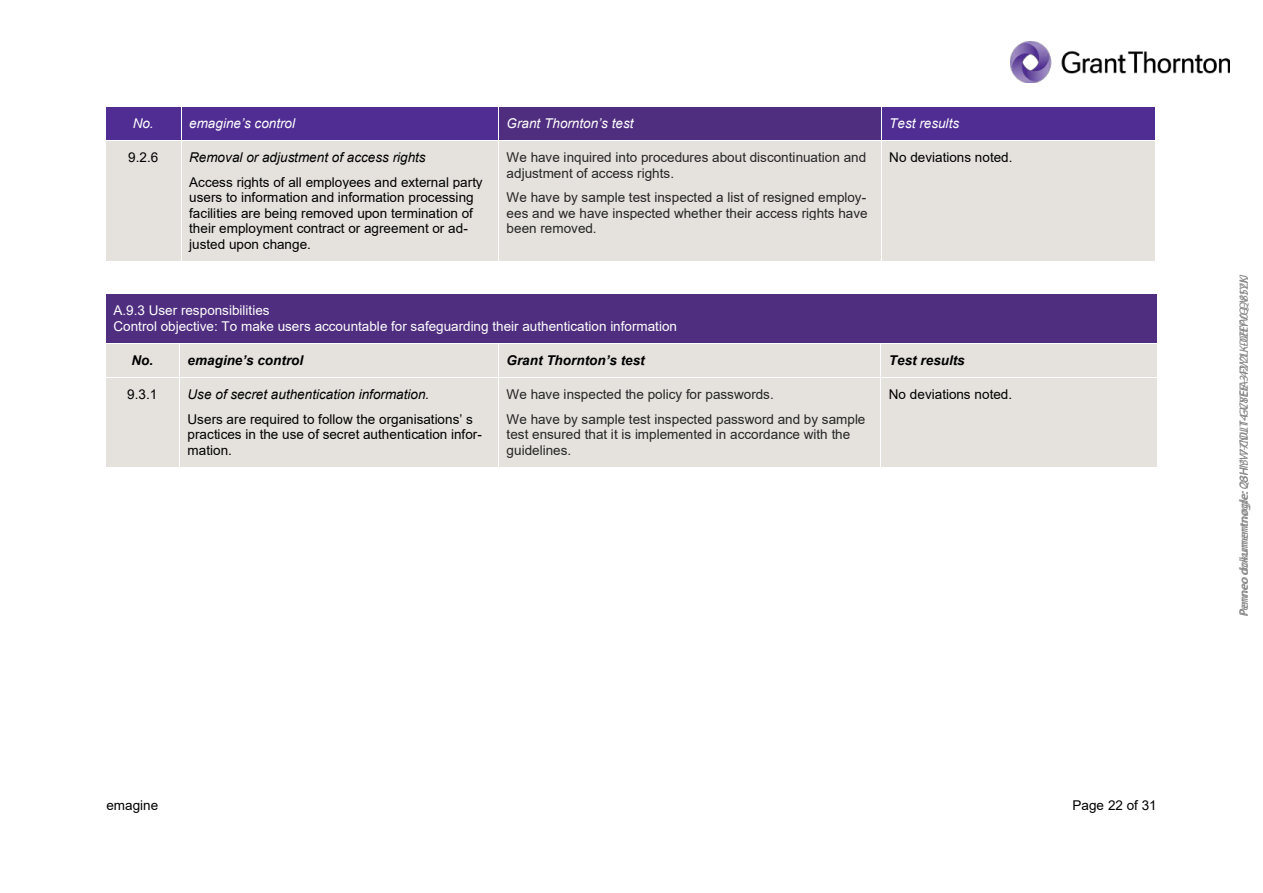
<style>
.page{position:relative;width:1263px;height:893px;background:#fff}
.page>*{position:absolute;margin:0;border:0;box-sizing:border-box;transform-origin:0 0}
.t1{font:13.5px/15.5px "Arial";letter-spacing:.005em;color:#000}
.t2{font:13.5px/15.5px "Arial";letter-spacing:.005em;color:#262626}
.t3{font:13.5px/15.5px "Arial";letter-spacing:.005em;color:#fff}
.t4{font:italic 13.5px "Arial";letter-spacing:.005em;color:#000}
.t5{font:italic 13.5px "Arial";letter-spacing:.005em;color:#fff}
.t6{font:italic 700 13.5px "Arial";color:#000}
.t7{font:italic 12px "Myriad Pro";color:#888}
</style>
<div class="page">
<img style="left:1011px;top:42px;width:218px;height:40px">
<div style="left:105px;top:107px;width:76px;height:33px;background:#4f2d93"></div>
<div style="left:181px;top:107px;width:317px;height:33px;background:#4f2d93"></div>
<div style="left:499px;top:107px;width:382px;height:33px;background:#4f2d7f"></div>
<div style="left:881px;top:107px;width:274px;height:33px;background:#4f2d93"></div>
<hr style="left:105px;top:107px;width:1px;height:33px;background:#fff">
<hr style="left:181px;top:107px;width:1px;height:33px;background:#fff">
<hr style="left:881px;top:107px;width:1px;height:33px;background:#fff">
<div style="left:105px;top:141px;width:76px;height:120px;background:#e5e1dd"></div>
<div style="left:181px;top:141px;width:317px;height:120px;background:#e5e1dd"></div>
<div style="left:499px;top:141px;width:382px;height:120px;background:#e5e1dd"></div>
<div style="left:881px;top:141px;width:274px;height:120px;background:#e5e1dd"></div>
<hr style="left:105px;top:141px;width:1px;height:120px;background:#fff">
<hr style="left:181px;top:141px;width:1px;height:120px;background:#fff">
<hr style="left:881px;top:141px;width:1px;height:120px;background:#fff">
<div style="left:113px;top:294px;width:1036px;height:24px;background:#4f2d7f"></div>
<div style="left:113px;top:318px;width:1036px;height:25px;background:#4f2d7f"></div>
<div style="left:106px;top:343px;width:73px;height:34px;background:#e5e1dd"></div>
<div style="left:180px;top:343px;width:318px;height:34px;background:#e5e1dd"></div>
<div style="left:499px;top:343px;width:381px;height:34px;background:#e5e1dd"></div>
<div style="left:881px;top:343px;width:276px;height:34px;background:#e5e1dd"></div>
<hr style="left:106px;top:343px;width:73px;height:1px;background:#fff">
<hr style="left:180px;top:343px;width:318px;height:1px;background:#fff">
<hr style="left:499px;top:343px;width:381px;height:1px;background:#fff">
<hr style="left:881px;top:343px;width:276px;height:1px;background:#fff">
<div style="left:106px;top:378px;width:73px;height:89px;background:#e5e1dd"></div>
<div style="left:180px;top:378px;width:318px;height:89px;background:#e5e1dd"></div>
<div style="left:499px;top:378px;width:381px;height:89px;background:#e5e1dd"></div>
<div style="left:881px;top:378px;width:276px;height:89px;background:#e5e1dd"></div>
<p class="t5" style="left:133px;top:119px;width:23px">No.</p>
<p class="t5" style="left:189px;top:119px;width:107px">emagine9s control</p>
<p class="t5" style="left:507px;top:119px;width:129px">Grant Thornton9s test</p>
<p class="t5" style="left:889px;top:119px;width:71px">Test results</p>
<p class="t1" style="left:128px;top:151px;width:32px">9.2.6</p>
<p class="t4" style="left:189px;top:152px;width:238px">Removal or adjustment of access rights</p>
<p class="t1" style="left:189px;top:175px;width:295px">Access rights of all employees and external party users to information and information processing facilities are being removed upon termination of their employment contract or agreement or ad&shy;justed upon change.</p>
<p class="t2" style="left:507px;top:151px;width:361px">We have inquired into procedures about discontinuation and adjustment of access rights.</p>
<p class="t2" style="left:507px;top:191px;width:363px;text-align:justify">We have by sample test inspected a list of resigned employ&shy;ees and we have inspected whether their access rights have been removed.</p>
<p class="t1" style="left:889px;top:151px;width:125px">No deviations noted.</p>
<p class="t3" style="left:113px;top:304px;width:565px">A.9.3 User responsibilities<br>Control objective: To make users accountable for safeguarding their authentication information</p>
<p class="t6" style="left:131px;top:355px;width:23px">No.</p>
<p class="t6" style="left:188px;top:355px;width:117px">emagine9s control</p>
<p class="t6" style="left:507px;top:355px;width:140px">Grant Thornton9s test</p>
<p class="t6" style="left:889px;top:355px;width:77px">Test results</p>
<p class="t1" style="left:127px;top:388px;width:32px">9.3.1</p>
<p class="t4" style="left:188px;top:390px;width:243px">Use of secret authentication information.</p>
<p class="t1" style="left:188px;top:413px;width:296px">Users are required to follow the organisations9 s practices in the use of secret authentication infor&shy;mation.</p>
<p class="t2" style="left:507px;top:384px;width:360px;line-height:24.5px">We have inspected the policy for passwords.<br>We have by sample test inspected password and by sample</p>
<p class="t2" style="left:507px;top:428px;width:345px">test ensured that it is implemented in accordance with the guidelines.</p>
<p class="t1" style="left:889px;top:388px;width:125px">No deviations noted.</p>
<p class="t1" style="left:106px;top:799px;width:53px">emagine</p>
<p class="t1" style="left:1072px;top:799px;width:86px">Page 22 of 31</p>
<p class="t7" style="left:1239px;top:617px;width:345px;rotate:-90deg">Penneo dokumentnøg le:Q3HYW-CDL14-V8EIA-42Y1K-0HYVQ-V1YJJ</p>
<p class="t7" style="left:1239px;top:616px;width:342px;rotate:-90deg">Penneo dokumentn¯g le:28 I3-77NUT-GCY E-3FV2L-DZEP0-Q852K</p>
</div>
